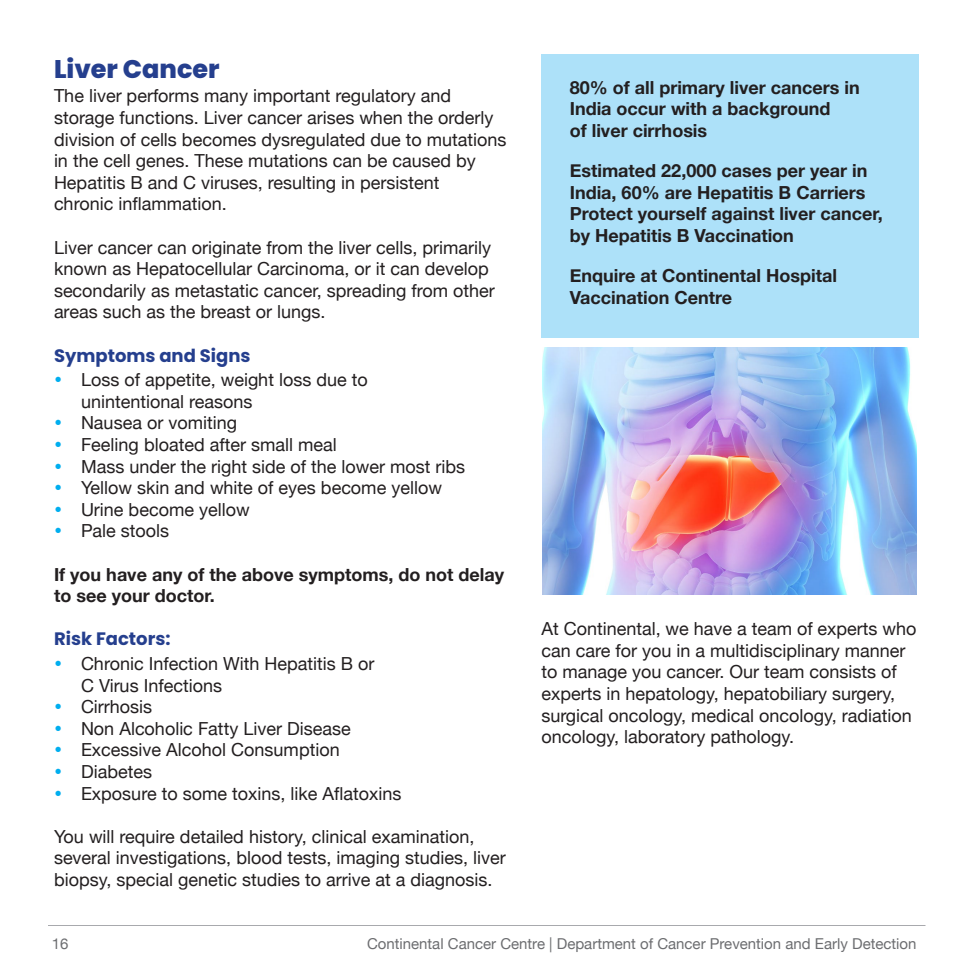
<style>
.page{position:relative;width:972px;height:972px;background:#fff}
.page>*{position:absolute;margin:0;border:0;box-sizing:border-box;transform-origin:0 0}
.H0{font:800 25.5px "Poppins";color:#253f8e}
.Body{font:18px/21.6px "Helvetica Neue";color:#231f20}
.Green_highlight{font:700 18px/21.6px "Helvetica Neue";color:#231f20}
.Body-2{font:700 18px/21.6px "Helvetica Neue";color:#231f20}
.t1{font:700 18px "Poppins";color:#253f8e}
.t2{font:15px "Helvetica Neue";color:#6c6d70}
</style>
<div class="page">
<hr style="left:48px;top:925px;width:878px;height:1px;background:#a8a9ad">
<div style="left:541px;top:54px;width:378px;height:284px;background:#ade1f9"></div>
<img style="left:543px;top:347px;width:374px;height:247px">
<p class="H0" style="left:54px;top:54px;width:167px">Liver Cancer</p>
<p class="Body" style="left:54px;top:86px;width:399px">The liver performs many important regulatory and</p>
<p class="Body" style="left:54px;top:108px;width:454px">storage functions. Liver cancer arises when the orderly division of cells becomes dysregulated due to mutations in the cell genes. These mutations can be caused by Hepatitis B and C viruses, resulting in persistent</p>
<p class="Body" style="left:54px;top:194px;width:174px">chronic inflammation.</p>
<p class="Body" style="left:54px;top:237px;width:442px">Liver cancer can originate from the liver cells, primarily known as Hepatocellular Carcinoma, or it can develop secondarily as metastatic cancer, spreading from other areas such as the breast or lungs.</p>
<h2 class="t1" style="left:54px;top:345px;width:198px">Symptoms and Signs</h2>
<p class="Body" style="left:81px;top:370px;width:288px">Loss of appetite, weight loss due to unintentional reasons</p>
<p class="Body" style="left:81px;top:413px;width:158px">Nausea or vomiting</p>
<p class="Body" style="left:81px;top:435px;width:257px">Feeling bloated after small meal</p>
<p class="Body" style="left:81px;top:456px;width:386px">Mass under the right side of the lower most ribs</p>
<p class="Body" style="left:81px;top:478px;width:362px">Yellow skin and white of eyes become yellow</p>
<p class="Body" style="left:81px;top:500px;width:170px">Urine become yellow</p>
<p class="Body" style="left:81px;top:521px;width:90px">Pale stools</p>
<p class="Body-2" style="left:54px;top:564px;width:452px">If you have any of the above symptoms, do not delay to see your doctor.</p>
<h2 class="t1" style="left:54px;top:629px;width:118px">Risk Factors:</h2>
<p class="Body" style="left:81px;top:654px;width:295px">Chronic Infection With Hepatitis B or<br>C Virus Infections</p>
<p class="Body" style="left:81px;top:697px;width:73px">Cirrhosis</p>
<p class="Body" style="left:81px;top:719px;width:271px">Non Alcoholic Fatty Liver Disease</p>
<p class="Body" style="left:81px;top:740px;width:260px">Excessive Alcohol Consumption</p>
<p class="Body" style="left:81px;top:762px;width:73px">Diabetes</p>
<p class="Body" style="left:81px;top:783px;width:322px">Exposure to some toxins, like Aflatoxins</p>
<p class="Body" style="left:54px;top:827px;width:453px">You will require detailed history, clinical examination, several investigations, blood tests, imaging studies, liver biopsy, special genetic studies to arrive at a diagnosis.</p>
<p class="Green_highlight" style="left:570px;top:77px;width:292px">80% of all primary liver cancers in<br>India occur with a background</p>
<p class="Green_highlight" style="left:570px;top:120px;width:139px">of liver cirrhosis</p>
<p class="Green_highlight" style="left:570px;top:160px;width:314px">Estimated 22,000 cases per year in<br>India, 60% are Hepatitis B Carriers<br>Protect yourself against liver cancer,</p>
<p class="Green_highlight" style="left:570px;top:225px;width:226px">by Hepatitis B Vaccination</p>
<p class="Green_highlight" style="left:570px;top:265px;width:269px">Enquire at Continental Hospital<br>Vaccination Centre</p>
<p class="Body" style="left:541px;top:619px;width:377px">At Continental, we have a team of experts who can care for you in a multidisciplinary manner to manage you cancer. Our team consists of experts in hepatology, hepatobiliary surgery, surgical oncology, medical oncology, radiation oncology, laboratory pathology.</p>
<p class="t2" style="left:52px;top:933px;width:18px">16</p>
<p class="t2" style="left:367px;top:933px;width:551px">Continental Cancer Centre | Department of Cancer Prevention and Early Detection</p>
</div>
